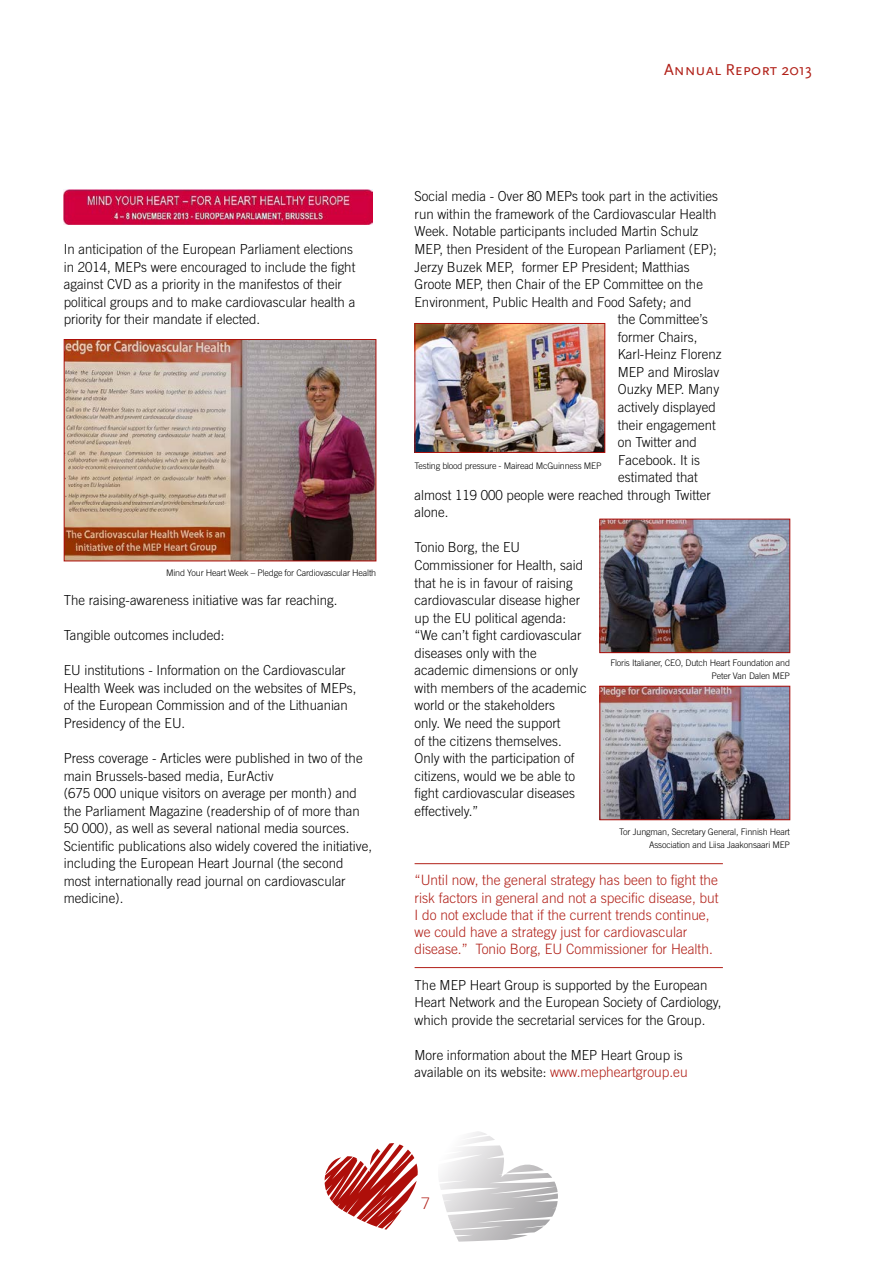
<style>
.page{position:relative;width:893px;height:1263px;background:#fff}
.page>*{position:absolute;margin:0;border:0;box-sizing:border-box;transform-origin:0 0}
.t1{font:16.35px "Scala Sans Caps";color:#b12018}
.t2{font:300 16.35px "Sansation";color:#b12018}
.t3{font:300 14.25px/17.2px "Trade Gothic LT Std";color:#b12018;scale:.96 1}
.t4{font:300 13.8px/17.5px "Trade Gothic LT Std";color:#000;scale:.96 1}
.t5{font:300 9px/13.5px "Trade Gothic LT Std";letter-spacing:-.02em;color:#000;text-align:right}
.s1{font-size:14.25px;color:#b12018}
</style>
<div class="page">
<svg style="left:439px;top:1131px;width:119px;height:111px"></svg>
<svg style="left:325px;top:1143px;width:93px;height:87px"></svg>
<hr style="left:415px;top:863px;width:308px;height:1px;background:#b12018">
<hr style="left:415px;top:967px;width:308px;height:1px;background:#b12018">
<img style="left:64px;top:190px;width:308px;height:35px">
<img style="left:66px;top:341px;width:308px;height:218px">
<div style="left:64px;top:339px;width:312px;height:222px;border:1px solid #ae0f0a"></div>
<img style="left:417px;top:325px;width:186px;height:126px">
<div style="left:415px;top:323px;width:190px;height:130px;border:1px solid #ae0f0a"></div>
<img style="left:602px;top:521px;width:186px;height:130px">
<div style="left:600px;top:519px;width:190px;height:134px;border:1px solid #ae0f0a"></div>
<img style="left:602px;top:688px;width:186px;height:130px">
<div style="left:600px;top:686px;width:190px;height:134px;border:1px solid #ae0f0a"></div>
<p class="t1" style="left:664px;top:60px;width:150px">Annual Report 2013</p>
<p class="t4" style="left:64px;top:240px;width:305px">In anticipation of the European Parliament elections in 2014, MEPs were encouraged to include the fight against CVD as a priority in the manifestos of their political groups and to make cardiovascular health a priority for their mandate if elected.</p>
<p class="t5" style="left:166px;top:566px;width:212px">Mind Your Heart Week – Pledge for Cardiovascular Health</p>
<p class="t4" style="left:64px;top:591px;width:287px">The raising-awareness initiative was far reaching.</p>
<p class="t4" style="left:64px;top:626px;width:169px">Tangible outcomes included:</p>
<p class="t4" style="left:64px;top:661px;width:306px">EU institutions - Information on the Cardiovascular Health Week was included on the websites of MEPs, of the European Commission and of the Lithuanian Presidency of the EU.</p>
<p class="t4" style="left:64px;top:749px;width:323px">Press coverage - Articles were published in two of the main Brussels-based media, EurActiv<br>(675 000 unique visitors on average per month) and the Parliament Magazine (readership of of more than 50 000), as well as several national media sources.<br>Scientific publications also widely covered the initiative, including the European Heart Journal (the second most internationally read journal on cardiovascular medicine).</p>
<p class="t4" style="left:415px;top:187px;width:317px">Social media - Over 80 MEPs took part in the activities</p>
<p class="t4" style="left:415px;top:205px;width:316px">run within the framework of the Cardiovascular Health</p>
<p class="t4" style="left:415px;top:223px;width:297px">Week. Notable participants included Martin Schulz</p>
<p class="t4" style="left:415px;top:240px;width:316px">MEP, then President of the European Parliament (EP);</p>
<p class="t4" style="left:415px;top:258px;width:288px">Jerzy Buzek MEP, former EP President; Matthias</p>
<p class="t4" style="left:415px;top:275px;width:302px">Groote MEP, then Chair of the EP Committee on the</p>
<p class="t4" style="left:415px;top:293px;width:290px">Environment, Public Health and Food Safety; and</p>
<p class="t4" style="left:618px;top:310px;width:95px">the Committee’s</p>
<p class="t4" style="left:618px;top:328px;width:84px">former Chairs,</p>
<p class="t4" style="left:618px;top:345px;width:110px">Karl-Heinz Florenz</p>
<p class="t4" style="left:618px;top:363px;width:107px">MEP and Miroslav</p>
<p class="t4" style="left:618px;top:381px;width:107px">Ouzky MEP. Many</p>
<p class="t4" style="left:618px;top:398px;width:103px">actively displayed</p>
<p class="t4" style="left:618px;top:416px;width:103px">their engagement</p>
<p class="t4" style="left:618px;top:433px;width:84px">on Twitter and</p>
<p class="t4" style="left:618px;top:451px;width:87px">Facebook. It is</p>
<p class="t4" style="left:618px;top:468px;width:84px">estimated that</p>
<p class="t4" style="left:415px;top:486px;width:310px">almost 119 000 people were reached through Twitter</p>
<p class="t4" style="left:415px;top:503px;width:37px">alone.</p>
<p class="t4" style="left:415px;top:539px;width:181px">Tonio Borg, the EU<br>Commissioner for Health, said that he is in favour of raising cardiovascular disease higher up the EU political agenda: “We can’t fight cardiovascular diseases only with the academic dimensions or only with members of the academic world or the stakeholders<br>only. We need the support<br>of the citizens themselves.<br>Only with the participation of citizens, would we be able to fight cardiovascular diseases effectively.”</p>
<p class="t5" style="left:415px;top:459px;width:188px">Testing blood pressure - Mairead McGuinness MEP</p>
<p class="t5" style="left:610px;top:656px;width:181px">Floris Italianer, CEO, Dutch Heart Foundation and<br>Peter Van Dalen MEP</p>
<p class="t5" style="left:619px;top:824px;width:172px">Tor Jungman, Secretary General, Finnish Heart<br>Association and Liisa Jaakonsaari MEP</p>
<p class="t3" style="left:415px;top:871px;width:318px">“Until now, the general strategy has been to fight the risk factors in general and not a specific disease, but I do not exclude that if the current trends continue, we could have a strategy just for cardiovascular disease.” Tonio Borg, EU Commissioner for Health.</p>
<p class="t4" style="left:415px;top:976px;width:321px">The MEP Heart Group is supported by the European<br>Heart Network and the European Society of Cardiology, which provide the secretarial services for the Group.</p>
<p class="t4" style="left:415px;top:1046px;width:286px">More information about the MEP Heart Group is available on its website: <span class="s1">www.mepheartgroup.eu</span></p>
<p class="t2" style="left:421px;top:1194px;width:10px">7</p>
</div>
